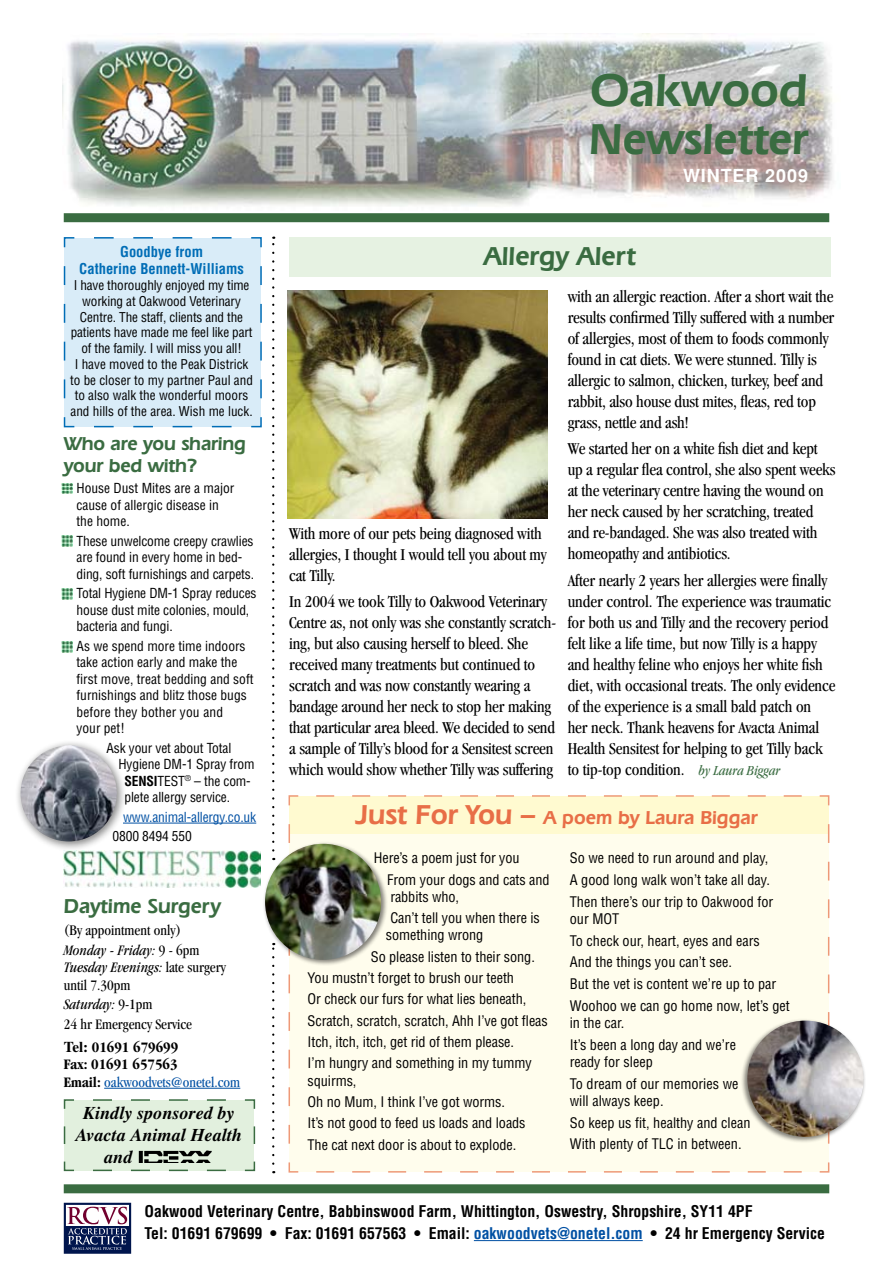
<style>
.page{position:relative;width:893px;height:1263px;background:#fff}
.page>*{position:absolute;margin:0;border:0;box-sizing:border-box;transform-origin:0 0}
.t1{font:600 48px "Eras IT Cby BT";color:#3a6c41}
.t2{font:600 45px "Eras IT Cby BT";color:#3a6c41}
.t3{font:600 27px "Eras IT Cby BT";color:#3a6c41}
.t4{font:600 21px "Eras IT Cby BT";color:#3a6c41}
.t5{font:600 19.5px "Eras IT Cby BT";color:#e86e47}
.t6{font:600 19.5px/22px "Eras IT Cby BT";letter-spacing:-.01em;color:#3a6c41}
.t7{font:italic 700 18px "Times";letter-spacing:.005em;color:#000}
.t8{font:700 18px "Helvetica";letter-spacing:.05em;color:#fff}
.t9{font:condensed 17.25px/21px "Garamond";letter-spacing:-.01em;color:#000}
.t10{font:700 condensed 15.75px/22.5px "Helvetica";color:#000}
.t11{font:condensed 15px/19.6px "Garamond";color:#000}
.t12{font:700 condensed 15px/17.5px "Garamond";color:#000}
.t13{font:700 condensed 14.55px/17.4px "Helvetica";color:#006db6;text-align:center}
.t14{font:condensed 14.25px/21.8px "Helvetica";letter-spacing:-.005em;color:#000}
.t15{font:italic condensed 14.25px "Garamond";color:#3a6c41}
.t16{font:condensed 13.5px/16.5px "Helvetica";letter-spacing:-.01em;color:#000}
.t17{font:condensed 13.5px "Helvetica";letter-spacing:-.01em;color:#0050a3}
.t18{font:condensed 13.2px/15.8px "Helvetica";letter-spacing:-.01em;color:#000;text-align:center}
.s1{font-weight:700}
.s2{font-style:italic}
.s3{font-family:"Times";font-stretch:normal}
.s4{font-weight:400;color:#0050a3}
.s5{font-size:28.5px}
.s6{color:#0050a3}
</style>
<div class="page">
<svg style="left:272px;top:966px;width:2px;height:198px"></svg>
<div style="left:289px;top:237px;width:542px;height:40px;background:#e6f2e2"></div>
<img style="left:63px;top:33px;width:770px;height:173px">
<div style="left:64px;top:1184px;width:765px;height:9px;background:#3a6c41"></div>
<hr style="left:474px;top:1240px;width:169px;height:1px;background:#0050a3">
<div style="left:64px;top:213px;width:765px;height:9px;background:#3a6c41"></div>
<hr style="left:104px;top:1088px;width:136px;height:1px;background:#0050a3">
<div style="left:63px;top:237px;width:199px;height:191px;background:#d9ecf8"></div>
<svg style="left:90px;top:1206px;width:38px;height:15px"></svg>
<div style="left:64px;top:1203px;width:67px;height:51px;border:2px solid #00154d"></div>
<div style="left:65px;top:1226px;width:65px;height:26px;background:#00154d"></div>
<svg style="left:67px;top:1207px;width:60px;height:43px"></svg>
<img style="left:288px;top:290px;width:259px;height:228px">
<svg style="left:288px;top:795px;width:542px;height:378px;background:#fefce9"></svg>
<hr style="left:123px;top:823px;width:133px;height:1px;background:#0050a3">
<div style="left:262px;top:841px;width:126px;height:125px;background:#000;opacity:.5"></div>
<img style="left:265px;top:844px;width:116px;height:116px;border-radius:58px">
<svg style="left:272px;top:237px;width:2px;height:613px"></svg>
<div style="left:740px;top:1018px;width:126px;height:125px;background:#000;opacity:.5"></div>
<img style="left:747px;top:1020px;width:116px;height:117px;border-radius:58px">
<img style="left:64px;top:850px;width:197px;height:37px">
<svg style="left:62px;top:588px;width:11px;height:11px"></svg>
<svg style="left:62px;top:536px;width:11px;height:10px"></svg>
<svg style="left:62px;top:483px;width:11px;height:11px"></svg>
<div style="left:14px;top:739px;width:113px;height:112px;background:#000;opacity:.5"></div>
<img style="left:21px;top:745px;width:96px;height:96px;border-radius:48px">
<svg style="left:62px;top:641px;width:11px;height:11px"></svg>
<svg style="left:63px;top:1099px;width:193px;height:73px;background:#ddecda"></svg>
<img style="left:137px;top:1149px;width:77px;height:14px">
<p class="t13" style="left:79px;top:243px;width:166px">Goodbye from<br>Catherine Bennett-Williams</p>
<p class="t18" style="left:70px;top:277px;width:184px">I have thoroughly enjoyed my time working at Oakwood Veterinary Centre. The staff, clients and the patients have made me feel like part of the family. I will miss you all!<br>I have moved to the Peak Districk to be closer to my partner Paul and to also walk the wonderful moors and hills of the area. Wish me luck.</p>
<p class="t6" style="left:64px;top:432px;width:184px">Who are you sharing your bed with?</p>
<p class="t16" style="left:77px;top:480px;width:159px">House Dust Mites are a major cause of allergic disease in the home.</p>
<p class="t16" style="left:77px;top:532px;width:179px">These unwelcome creepy crawlies are found in every home in bed&shy;ding, soft furnishings and carpets.</p>
<p class="t16" style="left:77px;top:585px;width:181px">Total Hygiene DM-1 Spray reduces house dust mite colonies, mould, bacteria and fungi.</p>
<p class="t16" style="left:77px;top:637px;width:178px">As we spend more time indoors take action early and make the first move, treat bedding and soft furnishings and blitz those bugs before they bother you and<br>your pet!</p>
<p class="t16" style="left:107px;top:739px;width:126px">Ask your vet about Total</p>
<p class="t16" style="left:119px;top:756px;width:138px">Hygiene DM-1 Spray from</p>
<p class="t16" style="left:125px;top:772px;width:128px"><span class="s1">SENSI</span>TEST<sup>®</sup> – the com-</p>
<p class="t16" style="left:125px;top:789px;width:107px">plete allergy service.</p>
<p class="t17" style="left:123px;top:808px;width:135px">www.animal-allergy.co.uk</p>
<p class="t16" style="left:113px;top:828px;width:81px">0800 8494 550</p>
<p class="t4" style="left:64px;top:893px;width:159px">Daytime Surgery</p>
<p class="t11" style="left:64px;top:920px;width:137px">(By appointment only)<br><span class="s2">Monday - Friday:</span> 9 - 6pm</p>
<p class="t11" style="left:64px;top:958px;width:164px;line-height:17.5px"><span class="s2">Tuesday Evenings:</span> late surgery until 7.30pm</p>
<p class="t11" style="left:64px;top:994px;width:130px"><span class="s2">Saturday:</span> 9-1pm<br>24 hr Emergency Service</p>
<p class="t12" style="left:64px;top:1038px;width:178px"><span class="s3">Tel:</span> 01691 679699<br>Fax: 01691 657563<br>Email: <span class="s4">oakwoodvets@onetel.com</span></p>
<p class="t7" style="left:83px;top:1103px;width:153px">Kindly sponsored by</p>
<p class="t7" style="left:76px;top:1124px;width:168px">Avacta Animal Health</p>
<p class="t7" style="left:105px;top:1146px;width:30px">and</p>
<h1 class="t1" style="left:590px;top:60px;width:219px">Oakwood</h1>
<h2 class="t2" style="left:589px;top:111px;width:220px">Newsletter</h2>
<p class="t8" style="left:683px;top:165px;width:127px">WINTER 2009</p>
<h3 class="t3" style="left:484px;top:239px;width:153px">Allergy Alert</h3>
<p class="t9" style="left:289px;top:522px;width:260px">With more of our pets being diagnosed with allergies, I thought I would tell you about my cat Tilly.</p>
<p class="t9" style="left:289px;top:591px;width:268px">In 2004 we took Tilly to Oakwood Veterinary Centre as, not only was she constantly scratch&shy;ing, but also causing herself to bleed. She received many treatments but continued to scratch and was now constantly wearing a bandage around her neck to stop her making that particular area bleed. We decided to send a sample of Tilly’s blood for a Sensitest screen which would show whether Tilly was suffering</p>
<p class="t9" style="left:568px;top:285px;width:268px">with an allergic reaction. After a short wait the results confirmed Tilly suffered with a number of allergies, most of them to foods commonly found in cat diets. We were stunned. Tilly is allergic to salmon, chicken, turkey, beef and rabbit, also house dust mites, fleas, red top grass, nettle and ash!</p>
<p class="t9" style="left:568px;top:438px;width:269px">We started her on a white fish diet and kept up a regular flea control, she also spent weeks at the veterinary centre having the wound on her neck caused by her scratching, treated and re-bandaged. She was also treated with homeopathy and antibiotics.</p>
<p class="t9" style="left:568px;top:569px;width:269px">After nearly 2 years her allergies were finally under control. The experience was traumatic for both us and Tilly and the recovery period felt like a life time, but now Tilly is a happy and healthy feline who enjoys her white fish diet, with occasional treats. The only evidence of the experience is a small bald patch on her neck. Thank heavens for Avacta Animal Health Sensitest for helping to get Tilly back to tip-top condition.</p>
<p class="t15" style="left:699px;top:763px;width:83px">by Laura Biggar</p>
<p class="t5" style="left:356px;top:805px;width:403px"><span class="s5">Just For You –</span> A poem by Laura Biggar</p>
<p class="t14" style="left:387px;top:847px;width:164px;line-height:21.3px;text-indent:-13px">Here’s a poem just for you<br>From your dogs and cats and</p>
<p class="t14" style="left:390px;top:886px;width:151px;line-height:21.3px">rabbits who,<br>Can’t tell you when there is</p>
<p class="t14" style="left:386px;top:924px;width:99px">something wrong</p>
<p class="t14" style="left:371px;top:945px;width:166px">So please listen to their song.</p>
<p class="t14" style="left:308px;top:967px;width:208px">You mustn’t forget to brush our teeth</p>
<p class="t14" style="left:308px;top:988px;width:220px">Or check our furs for what lies beneath,</p>
<p class="t14" style="left:308px;top:1009px;width:242px">Scratch, scratch, scratch, Ahh I’ve got fleas</p>
<p class="t14" style="left:308px;top:1031px;width:208px">Itch, itch, itch, get rid of them please.</p>
<p class="t14" style="left:308px;top:1052px;width:226px">I’m hungry and something in my tummy</p>
<p class="t14" style="left:308px;top:1069px;width:220px;line-height:21.3px">squirms,<br>Oh no Mum, I think I’ve got worms.<br>It’s not good to feed us loads and loads<br>The cat next door is about to explode.</p>
<p class="t14" style="left:570px;top:847px;width:205px">So we need to run around and play,<br>A good long walk won’t take all day.<br>Then there’s our trip to Oakwood for</p>
<p class="t14" style="left:570px;top:907px;width:222px">our MOT<br>To check our, heart, eyes and ears<br>And the things you can’t see.<br>But the vet is content we’re up to par<br>Woohoo we can go home now, let’s get</p>
<p class="t14" style="left:570px;top:1012px;width:168px">in the car.<br>It’s been a long day and we’re</p>
<p class="t14" style="left:570px;top:1051px;width:170px">ready for sleep<br>To dream of our memories we</p>
<p class="t14" style="left:570px;top:1090px;width:182px">will always keep.<br>So keep us fit, healthy and clean<br>With plenty of TLC in between.</p>
<p class="t10" style="left:145px;top:1199px;width:682px">Oakwood Veterinary Centre, Babbinswood Farm, Whittington, Oswestry, Shropshire, SY11 4PF<br>Tel: 01691 679699 • Fax: 01691 657563 • Email: <span class="s6">oakwoodvets@onetel.com</span> • 24 hr Emergency Service</p>
</div>
